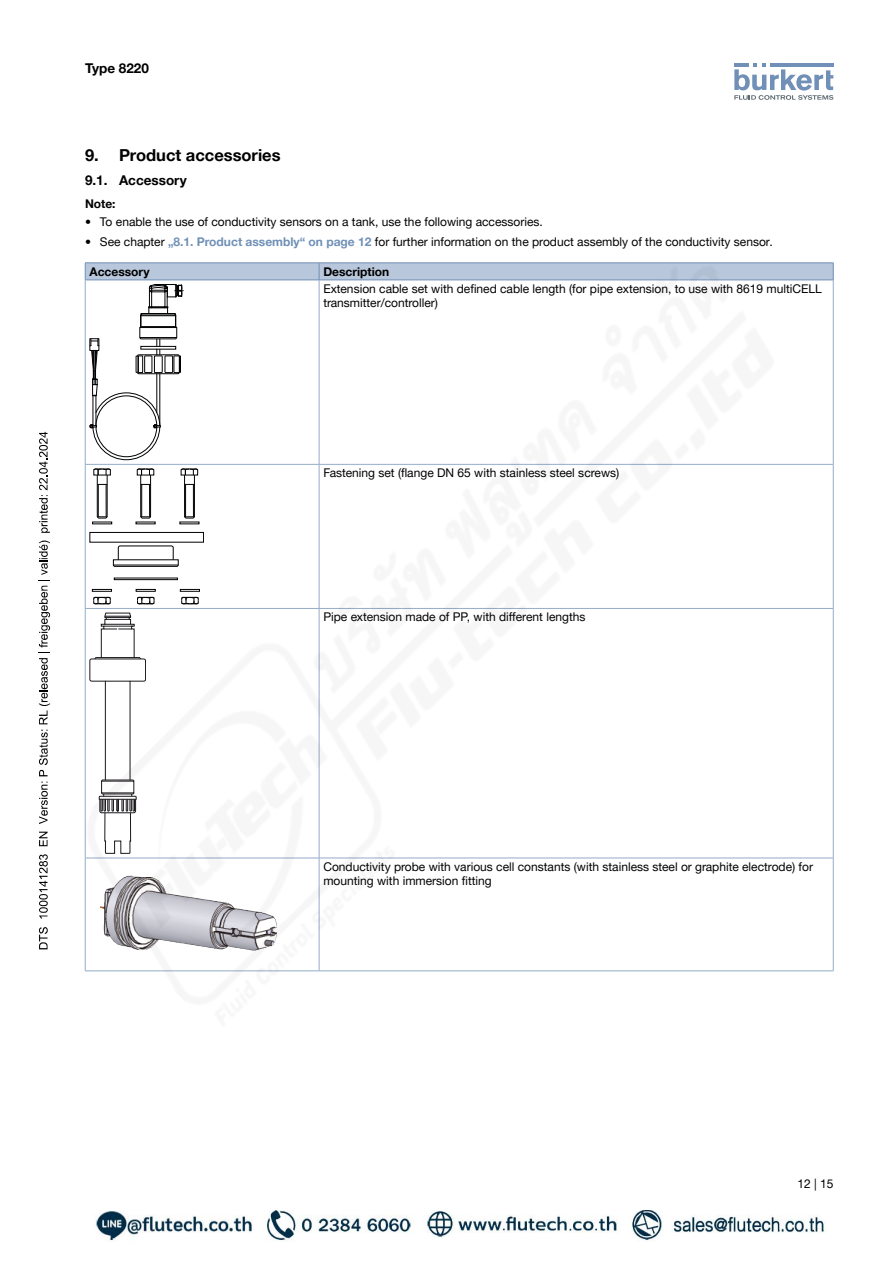
<style>
.page{position:relative;width:893px;height:1263px;background:#fff}
.page>*{position:absolute;margin:0;border:0;box-sizing:border-box;transform-origin:0 0}
.t1{font:700 16.5px "Helvetica Neue LTW1 G";color:#000}
.t2{font:700 13.5px "Helvetica Neue LTW1 G";color:#000}
.t3{font:12px/14.4px "Helvetica Neue LTW1 G";color:#000}
.t4{font:700 12px "Helvetica Neue LTW1 G";color:#000}
.s1{font-weight:700;color:#7090b7}
</style>
<div class="page">
<svg style="left:734px;top:63px;width:99px;height:37px"></svg>
<svg style="left:39px;top:927px;width:4px;height:22px"></svg>
<svg style="left:39px;top:854px;width:4px;height:64px"></svg>
<svg style="left:39px;top:832px;width:4px;height:14px"></svg>
<svg style="left:39px;top:782px;width:4px;height:42px"></svg>
<svg style="left:39px;top:540px;width:4px;height:236px"></svg>
<svg style="left:39px;top:432px;width:4px;height:101px"></svg>
<img style="left:94px;top:1210px;width:731px;height:32px">
<img style="left:43px;top:262px;width:791px;height:710px">
<p class="t2" style="left:85px;top:60px;width:65px">Type 8220</p>
<h1 class="t1" style="left:85px;top:145px;width:197px">9. Product accessories</h1>
<p class="t2" style="left:85px;top:172px;width:103px">9.1. Accessory</p>
<p class="t4" style="left:85px;top:197px;width:32px">Note:</p>
<p class="t3" style="left:85px;top:215px;width:459px">• To enable the use of conductivity sensors on a tank, use the following accessories.</p>
<p class="t3" style="left:85px;top:235px;width:689px">• See chapter <span class="s1">„8.1. Product assembly“ on page 12</span> for further information on the product assembly of the conductivity sensor.</p>
<p class="t4" style="left:89px;top:264px;width:62px">Accessory</p>
<p class="t4" style="left:323px;top:264px;width:67px">Description</p>
<p class="t3" style="left:323px;top:281px;width:500px">Extension cable set with defined cable length (for pipe extension, to use with 8619 multiCELL transmitter/controller)</p>
<p class="t3" style="left:323px;top:466px;width:297px">Fastening set (flange DN 65 with stainless steel screws)</p>
<p class="t3" style="left:323px;top:610px;width:264px">Pipe extension made of PP, with different lengths</p>
<p class="t3" style="left:323px;top:859px;width:491px">Conductivity probe with various cell constants (with stainless steel or graphite electrode) for mounting with immersion fitting</p>
<p class="t3" style="left:797px;top:1176px;width:38px">12 | 15</p>
</div>
